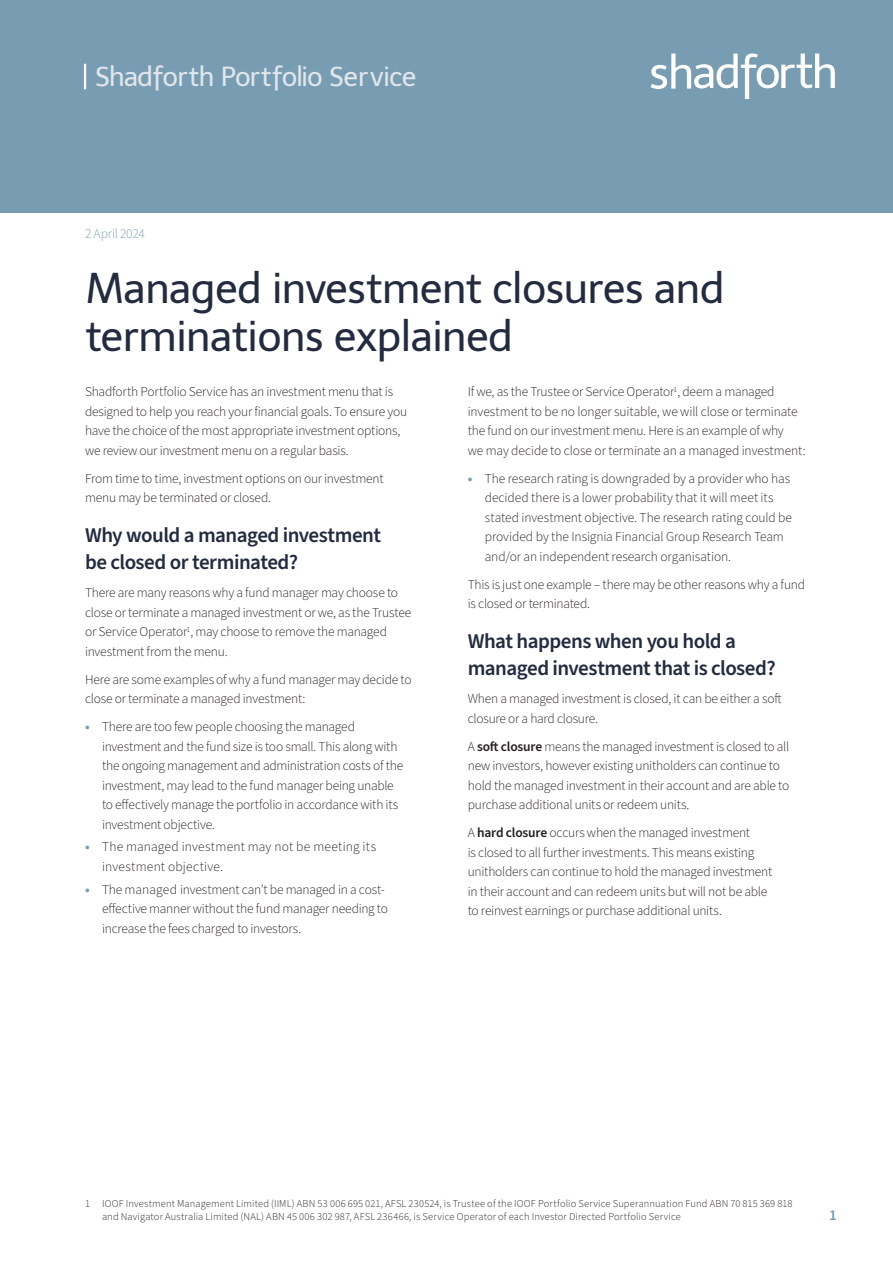
<style>
.page{position:relative;width:893px;height:1263px;background:#fff}
.page>*{position:absolute;margin:0;border:0;box-sizing:border-box;transform-origin:0 0}
._00_Main_Header{font:42px/48px "Telex";letter-spacing:-.025em;color:#222b3f}
.t1{font:27px "Telex";letter-spacing:-.025em;color:#e0e6eb}
._01_Subhead_1{font:600 21px/27px "Source Sans Pro";letter-spacing:-.025em;color:#222b3f}
.t2{font:600 15px "Source Sans Pro";color:#789db3}
._07_Body_Text{font:300 13.5px/19.5px "Source Sans Pro";letter-spacing:-.015em;color:#231f20}
._07_Body_Text-2{font:300 13.5px/19.5px "Source Sans Pro";letter-spacing:.015em;color:#231f20}
._05_Date{font:300 13.5px "Source Sans Pro";letter-spacing:-.015em;color:#789db3}
._01_Footnotes{font:300 10.5px/13.5px "Source Sans Pro";letter-spacing:.015em;color:#231f20}
.s1{font-weight:700;color:#789db3}
.s2{font-weight:600}
</style>
<div class="page">
<div style="left:0;top:0;width:893px;height:213px;background:#789db3"></div>
<svg style="left:651px;top:53px;width:184px;height:46px"></svg>
<hr style="left:84px;top:64px;width:2px;height:25px;background:#fff">
<h2 class="t1" style="left:95px;top:61px;width:323px">Shadforth Portfolio Service</h2>
<p class="_05_Date" style="left:85px;top:225px;width:61px">2 April 2024</p>
<p class="_00_Main_Header" style="left:85px;top:265px;width:641px">Managed investment closures and terminations explained</p>
<p class="_07_Body_Text" style="left:85px;top:383px;width:324px">Shadforth Portfolio Service has an investment menu that is designed to help you reach your financial goals. To ensure you have the choice of the most appropriate investment options, we review our investment menu on a regular basis.</p>
<p class="_07_Body_Text" style="left:85px;top:469px;width:300px">From time to time, investment options on our investment menu may be terminated or closed.</p>
<p class="_01_Subhead_1" style="left:85px;top:522px;width:298px">Why would a managed investment be closed or terminated?</p>
<p class="_07_Body_Text" style="left:85px;top:583px;width:328px">There are many reasons why a fund manager may choose to close or terminate a managed investment or we, as the Trustee or Service Operator<sup>1</sup>, may choose to remove the managed investment from the menu.</p>
<p class="_07_Body_Text" style="left:85px;top:670px;width:328px">Here are some examples of why a fund manager may decide to close or terminate a managed investment:</p>
<p class="_07_Body_Text" style="left:102px;top:717px;width:303px;text-indent:-17px"><span class="s1">•</span> There are too few people choosing the managed investment and the fund size is too small. This along with the ongoing management and administration costs of the investment, may lead to the fund manager being unable to effectively manage the portfolio in accordance with its investment objective.</p>
<p class="_07_Body_Text-2" style="left:102px;top:837px;width:276px;text-indent:-17px"><span class="s1">•</span> The managed investment may not be meeting its investment objective.</p>
<p class="_07_Body_Text" style="left:102px;top:880px;width:287px;text-indent:-17px"><span class="s1">•</span> The managed investment can’t be managed in a cost&shy;effective manner without the fund manager needing to increase the fees charged to investors.</p>
<p class="_07_Body_Text" style="left:468px;top:383px;width:339px">If we, as the Trustee or Service Operator<sup>1</sup>, deem a managed investment to be no longer suitable, we will close or terminate the fund on our investment menu. Here is an example of why<br>we may decide to close or terminate an a managed investment:</p>
<p class="_07_Body_Text" style="left:485px;top:469px;width:309px;text-indent:-17px"><span class="s1">•</span> The research rating is downgraded by a provider who has decided there is a lower probability that it will meet its stated investment objective. The research rating could be provided by the Insignia Financial Group Research Team and/or an independent research organisation.</p>
<p class="_07_Body_Text" style="left:468px;top:575px;width:339px">This is just one example – there may be other reasons why a fund is closed or terminated.</p>
<p class="_01_Subhead_1" style="left:468px;top:628px;width:309px">What happens when you hold a managed investment that is closed?</p>
<p class="_07_Body_Text" style="left:468px;top:689px;width:315px">When a managed investment is closed, it can be either a soft closure or a hard closure.</p>
<p class="_07_Body_Text" style="left:468px;top:737px;width:323px">A <span class="s2">soft closure</span> means the managed investment is closed to all new investors, however existing unitholders can continue to hold the managed investment in their account and are able to purchase additional units or redeem units.</p>
<p class="_07_Body_Text" style="left:468px;top:823px;width:306px">A <span class="s2">hard closure</span> occurs when the managed investment<br>is closed to all further investments. This means existing unitholders can continue to hold the managed investment in their account and can redeem units but will not be able to reinvest earnings or purchase additional units.</p>
<p class="_01_Footnotes" style="left:102px;top:1197px;width:692px;text-indent:-17px">1 IOOF Investment Management Limited (IIML) ABN 53 006 695 021, AFSL 230524, is Trustee of the IOOF Portfolio Service Superannuation Fund ABN 70 815 369 818 and Navigator Australia Limited (NAL) ABN 45 006 302 987, AFSL 236466, is Service Operator of each Investor Directed Portfolio Service</p>
<p class="t2" style="left:829px;top:1204px;width:9px">1</p>
</div>
